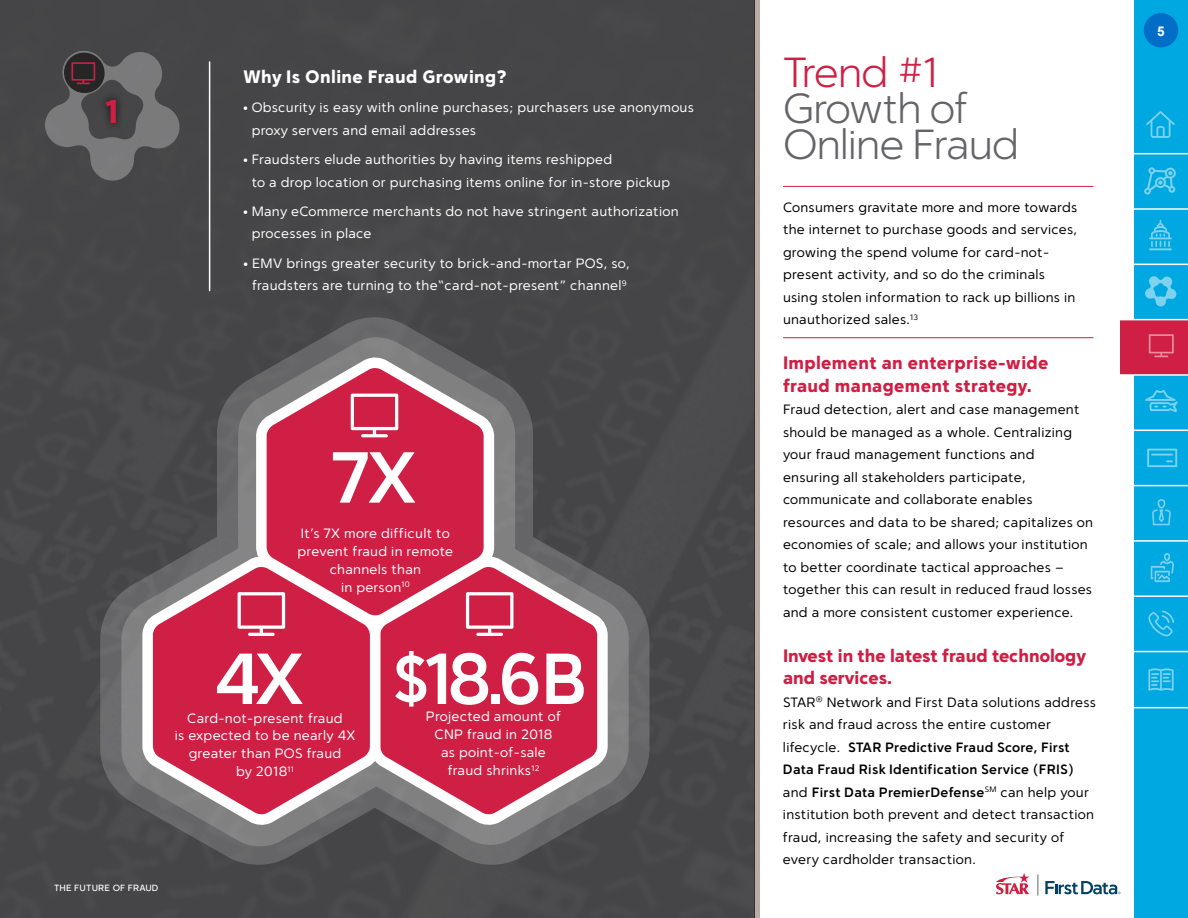
<style>
.page{position:relative;width:1188px;height:918px;background:#fff}
.page>*{position:absolute;margin:0;border:0;box-sizing:border-box;transform-origin:0 0}
.t1{font:700 72px "Simple Sans";color:#fff;scale:.95 1}
.t2{font:700 72px "Simple Sans";color:#fff}
.t3{font:300 42px/36px "Simple Sans";letter-spacing:-.03em;color:#646569}
.t4{font:300 42px "Simple Sans";letter-spacing:-.045em;color:#cf1f44}
.t5{font:900 33px "Simple Sans";color:#cf1f44}
.t6{font:900 18px/22.5px "Simple Sans";letter-spacing:.02em;color:#cf1f44}
.t7{font:900 18px/22.5px "Simple Sans";color:#cf1f44}
.t8{font:900 18px "Simple Sans";letter-spacing:.02em;color:#fff}
.t9{font:13.5px/22.5px "Simple Sans";letter-spacing:.02em;color:#000}
.t10{font:13.5px/18px "Simple Sans";letter-spacing:.02em;color:#fff;text-align:center}
.t11{font:700 13.5px "Arial";color:#fff}
.t12{font:500 9px "Simple Sans";letter-spacing:.02em;color:#fff}
.s1{font-weight:900}
.s2{font-weight:700}
</style>
<div class="page">
<div style="left:0;top:0;width:755px;height:918px;background:#434345"></div>
<svg style="left:449px;top:481px;width:226px;height:427px"></svg>
<svg style="left:75px;top:480px;width:374px;height:428px"></svg>
<svg style="left:223px;top:318px;width:311px;height:199px"></svg>
<svg style="left:417px;top:515px;width:230px;height:356px"></svg>
<svg style="left:106px;top:517px;width:311px;height:355px"></svg>
<hr style="left:209px;top:62px;width:1px;height:229px;background:#fff">
<div style="left:754px;top:0;width:6px;height:918px;background:#b7ada5"></div>
<hr style="left:783px;top:186px;width:310px;height:1px;background:#cf1f44">
<hr style="left:783px;top:337px;width:310px;height:1px;background:#cf1f44">
<svg style="left:45px;top:50px;width:135px;height:131px"></svg>
<div style="left:97px;top:92px;width:27px;height:39px;background:#000;opacity:.75"></div>
<svg style="left:251px;top:349px;width:248px;height:199px;background:#bd4b64"></svg>
<svg style="left:386px;top:548px;width:227px;height:286px;background:#be4a63"></svg>
<svg style="left:137px;top:548px;width:249px;height:286px;background:#be4e66"></svg>
<svg style="left:351px;top:394px;width:47px;height:43px;background:#dc5c77"></svg>
<svg style="left:466px;top:592px;width:47px;height:44px;background:#dc5d78"></svg>
<svg style="left:238px;top:592px;width:47px;height:44px;background:#dc5d78"></svg>
<div style="left:1134px;top:0;width:54px;height:918px;background:#00a8e1"></div>
<div style="left:1144px;top:13px;width:34px;height:34px;background:#006ec6;border-radius:50%"></div>
<svg style="left:1144px;top:167px;width:32px;height:28px"></svg>
<div style="left:1120px;top:320px;width:68px;height:55px;background:#cf1f44"></div>
<svg style="left:1149px;top:334px;width:25px;height:23px"></svg>
<hr style="left:1120px;top:208px;width:68px;height:2px;background:#fff">
<hr style="left:1120px;top:264px;width:68px;height:1px;background:#fff">
<hr style="left:1118px;top:153px;width:70px;height:1px;background:#fff">
<hr style="left:1120px;top:319px;width:68px;height:1px;background:#fff">
<hr style="left:1120px;top:374px;width:68px;height:2px;background:#fff">
<hr style="left:1120px;top:430px;width:68px;height:1px;background:#fff">
<hr style="left:1120px;top:485px;width:68px;height:1px;background:#fff">
<hr style="left:1120px;top:540px;width:68px;height:2px;background:#fff">
<hr style="left:1120px;top:595px;width:68px;height:2px;background:#fff">
<hr style="left:1120px;top:651px;width:68px;height:1px;background:#fff">
<hr style="left:1134px;top:707px;width:54px;height:1px;background:#fff">
<svg style="left:1151px;top:553px;width:23px;height:29px"></svg>
<svg style="left:1152px;top:499px;width:19px;height:26px"></svg>
<svg style="left:1145px;top:390px;width:33px;height:22px"></svg>
<svg style="left:1149px;top:220px;width:23px;height:27px"></svg>
<hr style="left:1149px;top:248px;width:23px;height:2px;background:#7dd2f0">
<svg style="left:1145px;top:276px;width:32px;height:31px"></svg>
<svg style="left:1146px;top:111px;width:29px;height:27px"></svg>
<svg style="left:1148px;top:611px;width:26px;height:25px"></svg>
<svg style="left:1147px;top:449px;width:30px;height:18px"></svg>
<svg style="left:1148px;top:668px;width:26px;height:23px"></svg>
<svg style="left:996px;top:873px;width:34px;height:21px"></svg>
<svg style="left:1038px;top:875px;width:1px;height:20px"></svg>
<svg style="left:1045px;top:881px;width:76px;height:13px"></svg>
<h3 class="t5" style="left:105px;top:92px;width:16px">1</h3>
<h3 class="t8" style="left:243px;top:66px;width:265px">Why Is Online Fraud Growing?</h3>
<p class="t10" style="left:252px;top:96px;width:444px;line-height:22.5px;text-align:left;text-indent:-9px"><span class="s1">•</span> Obscurity is easy with online purchases; purchasers use anonymous proxy servers and email addresses</p>
<p class="t10" style="left:252px;top:148px;width:420px;line-height:22.5px;text-align:left;text-indent:-9px"><span class="s1">•</span> Fraudsters elude authorities by having items reshipped<br>to a drop location or purchasing items online for in-store pickup</p>
<p class="t10" style="left:252px;top:200px;width:428px;line-height:22.5px;text-align:left;text-indent:-9px"><span class="s1">•</span> Many eCommerce merchants do not have stringent authorization processes in place</p>
<p class="t10" style="left:243px;top:252px;width:388px;line-height:22.5px">• EMV brings greater security to brick-and-mortar POS, so, fraudsters are turning to the“card-not-present” channel<sup>9</sup></p>
<h1 class="t2" style="left:330px;top:434px;width:89px">7X</h1>
<p class="t10" style="left:297px;top:524px;width:157px">It’s 7X more difficult to prevent fraud in remote channels than<br>in person<sup>10</sup></p>
<h1 class="t2" style="left:214px;top:636px;width:92px">4X</h1>
<p class="t10" style="left:187px;top:709px;width:157px">Card-not-present fraud</p>
<p class="t10" style="left:175px;top:727px;width:182px">is expected to be nearly 4X greater than POS fraud<br>by 2018<sup>11</sup></p>
<h1 class="t1" style="left:391px;top:636px;width:207px">$18.6 B</h1>
<p class="t10" style="left:426px;top:707px;width:137px">Projected amount of<br>CNP fraud in 2018 as point-of-sale fraud shrinks<sup>12</sup></p>
<p class="t12" style="left:54px;top:883px;width:106px">THE FUTURE OF FRAUD</p>
<h2 class="t4" style="left:783px;top:47px;width:157px">Trend #1</h2>
<h2 class="t3" style="left:783px;top:89px;width:238px">Growth of<br>Online Fraud</h2>
<p class="t9" style="left:783px;top:195px;width:296px">Consumers gravitate more and more towards the internet to purchase goods and services, growing the spend volume for card-not&shy;present activity, and so do the criminals using stolen information to rack up billions in unauthorized sales.<sup>13</sup></p>
<h3 class="t6" style="left:783px;top:351px;width:267px">Implement an enterprise-wide fraud management strategy.</h3>
<p class="t9" style="left:783px;top:398px;width:312px">Fraud detection, alert and case management should be managed as a whole. Centralizing your fraud management functions and ensuring all stakeholders participate, communicate and collaborate enables resources and data to be shared; capitalizes on economies of scale; and allows your institution to better coordinate tactical approaches – together this can result in reduced fraud losses and a more consistent customer experience.</p>
<h3 class="t7" style="left:783px;top:644px;width:305px">Invest in the latest fraud technology and services.</h3>
<p class="t9" style="left:783px;top:690px;width:315px">STAR<sup>®</sup> Network and First Data solutions address risk and fraud across the entire customer lifecycle. <span class="s2">STAR Predictive Fraud Score, First Data Fraud Risk Identification Service (FRIS) </span>and <span class="s2">First Data PremierDefense</span><sup>SM</sup> can help your institution both prevent and detect transaction fraud, increasing the safety and security of every cardholder transaction.</p>
<p class="t11" style="left:1157px;top:23px;width:9px">5</p>
</div>
